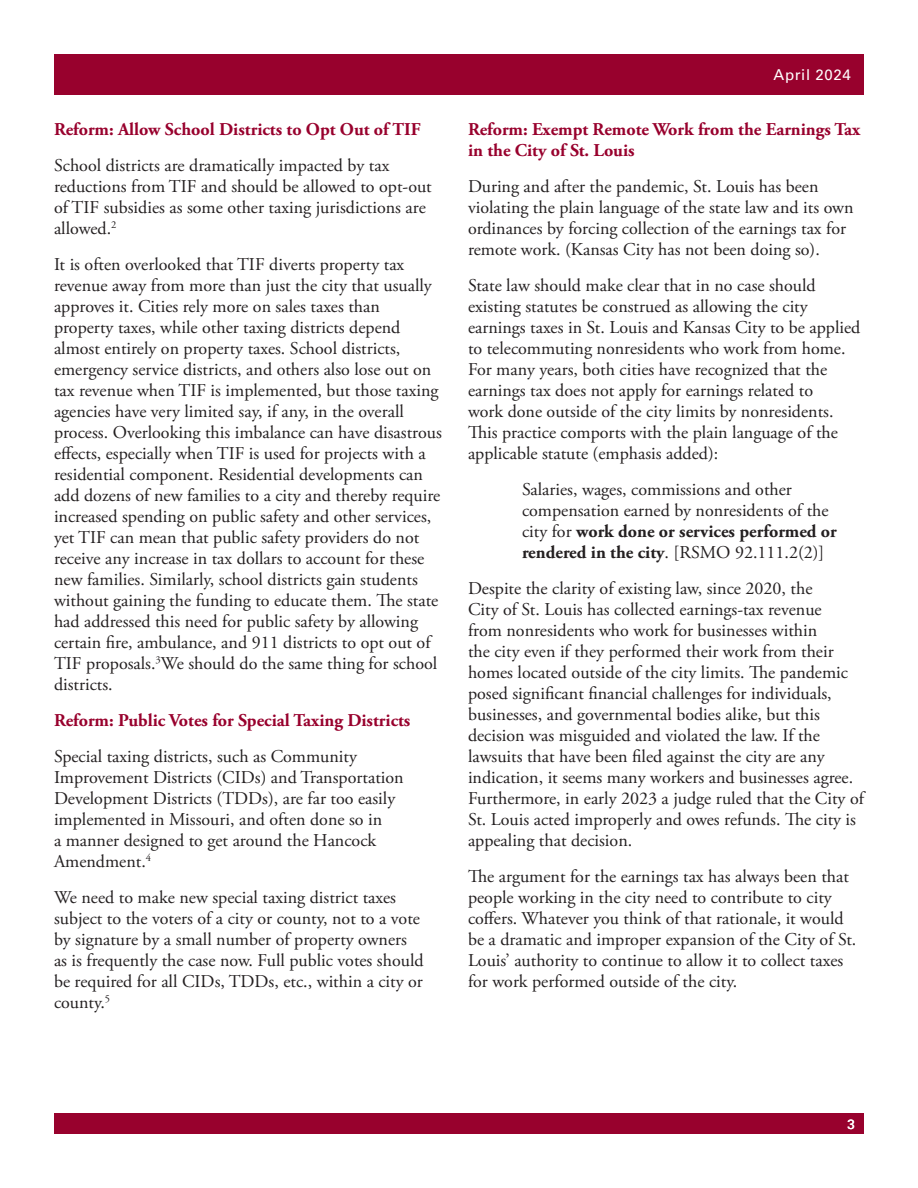
<style>
.page{position:relative;width:918px;height:1188px;background:#fff}
.page>*{position:absolute;margin:0;border:0;box-sizing:border-box;transform-origin:0 0}
.t1{font:18px/21px "Adobe Garamond Pro";color:#231f20}
.t2{font:700 18px/21px "Adobe Garamond Pro";color:#98012d}
.t3{font:15px "Univers LT Std";letter-spacing:.04em;color:#fff}
.t4{font:13.5px "Univers LT Std";color:#fff}
.s1{font-weight:700}
</style>
<div class="page">
<div style="left:54px;top:54px;width:810px;height:40px;background:#98012d"></div>
<div style="left:54px;top:1114px;width:810px;height:20px;background:#98012d"></div>
<p class="t2" style="left:54px;top:119px;width:368px">Reform: Allow School Districts to Opt Out of TIF</p>
<p class="t1" style="left:54px;top:155px;width:379px">School districts are dramatically impacted by tax reductions from TIF and should be allowed to opt-out of TIF subsidies as some other taxing jurisdictions are allowed.<sup>2</sup></p>
<p class="t1" style="left:54px;top:254px;width:389px">It is often overlooked that TIF diverts property tax revenue away from more than just the city that usually approves it. Cities rely more on sales taxes than property taxes, while other taxing districts depend almost entirely on property taxes. School districts, emergency service districts, and others also lose out on tax revenue when TIF is implemented, but those taxing agencies have very limited say, if any, in the overall process. Overlooking this imbalance can have disastrous effects, especially when TIF is used for projects with a residential component. Residential developments can add dozens of new families to a city and thereby require increased spending on public safety and other services, yet TIF can mean that public safety providers do not receive any increase in tax dollars to account for these new families. Similarly, school districts gain students without gaining the funding to educate them. The state had addressed this need for public safety by allowing certain fire, ambulance, and 911 districts to opt out of TIF proposals.<sup>3</sup>We should do the same thing for school districts.</p>
<p class="t2" style="left:54px;top:710px;width:358px">Reform: Public Votes for Special Taxing Districts</p>
<p class="t1" style="left:54px;top:746px;width:351px">Special taxing districts, such as Community Improvement Districts (CIDs) and Transportation Development Districts (TDDs), are far too easily implemented in Missouri, and often done so in<br>a manner designed to get around the Hancock Amendment.<sup>4</sup></p>
<p class="t1" style="left:54px;top:887px;width:371px">We need to make new special taxing district taxes subject to the voters of a city or county, not to a vote by signature by a small number of property owners as is frequently the case now. Full public votes should be required for all CIDs, TDDs, etc., within a city or county.<sup>5</sup></p>
<p class="t3" style="left:774px;top:66px;width:79px">April 2024</p>
<p class="t2" style="left:468px;top:119px;width:394px">Reform: Exempt Remote Work from the Earnings Tax in the City of St. Louis</p>
<p class="t1" style="left:468px;top:176px;width:387px">During and after the pandemic, St. Louis has been violating the plain language of the state law and its own ordinances by forcing collection of the earnings tax for remote work. (Kansas City has not been doing so).</p>
<p class="t1" style="left:468px;top:275px;width:394px">State law should make clear that in no case should existing statutes be construed as allowing the city earnings taxes in St. Louis and Kansas City to be applied to telecommuting nonresidents who work from home.<br>For many years, both cities have recognized that the earnings tax does not apply for earnings related to<br>work done outside of the city limits by nonresidents.<br>This practice comports with the plain language of the applicable statute (emphasis added):</p>
<p class="t1" style="left:522px;top:479px;width:316px">Salaries, wages, commissions and other compensation earned by nonresidents of the city for <span class="s1">work done or services performed or rendered in the city</span>. [RSMO 92.111.2(2)]</p>
<p class="t1" style="left:468px;top:578px;width:398px">Despite the clarity of existing law, since 2020, the<br>City of St. Louis has collected earnings-tax revenue<br>from nonresidents who work for businesses within<br>the city even if they performed their work from their homes located outside of the city limits. The pandemic posed significant financial challenges for individuals, businesses, and governmental bodies alike, but this decision was misguided and violated the law. If the lawsuits that have been filed against the city are any indication, it seems many workers and businesses agree.<br>Furthermore, in early 2023 a judge ruled that the City of St. Louis acted improperly and owes refunds. The city is appealing that decision.</p>
<p class="t1" style="left:468px;top:866px;width:390px">The argument for the earnings tax has always been that people working in the city need to contribute to city coffers. Whatever you think of that rationale, it would be a dramatic and improper expansion of the City of St.<br>Louis’ authority to continue to allow it to collect taxes for work performed outside of the city.</p>
<p class="t4" style="left:847px;top:1116px;width:9px">3</p>
</div>
